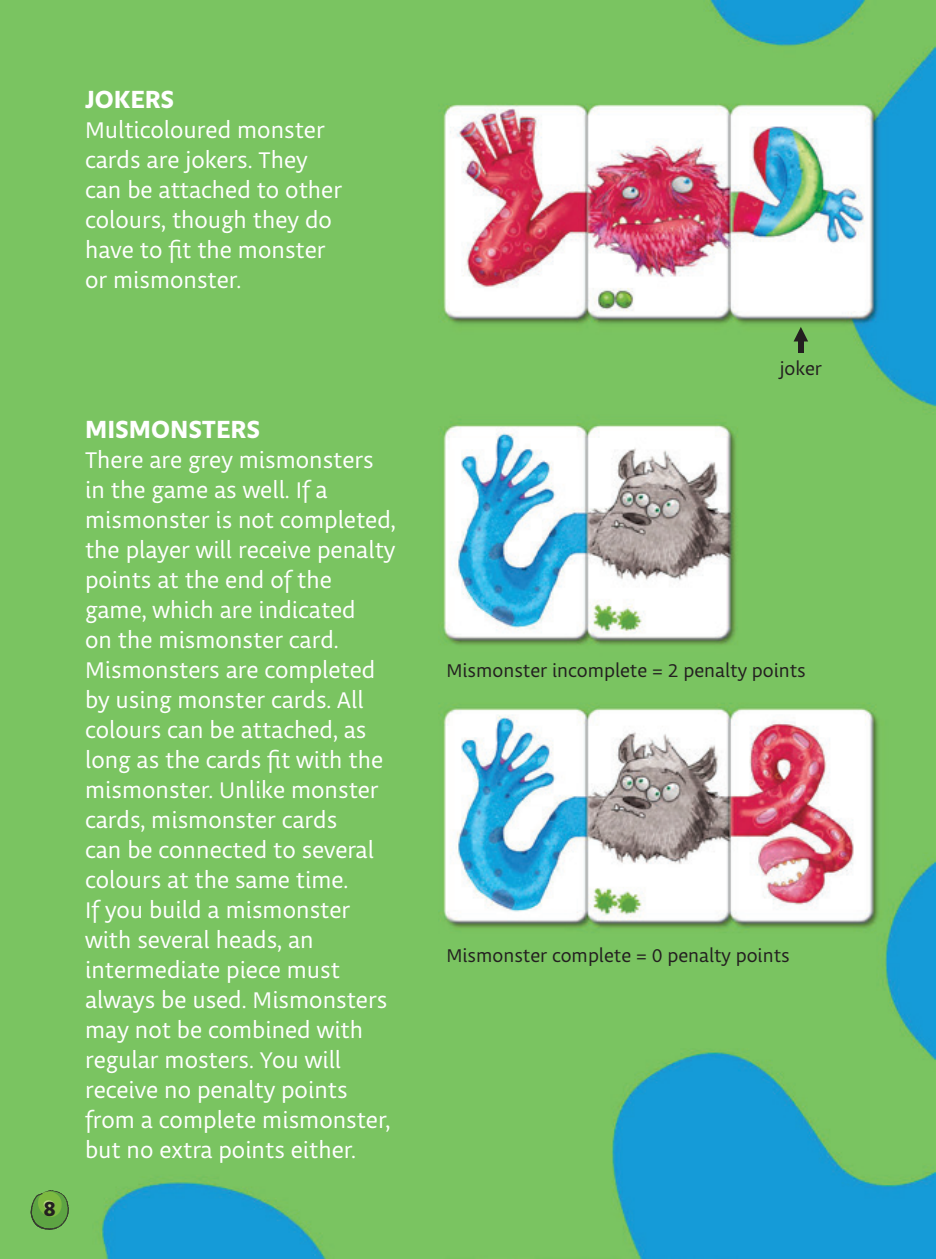
<style>
.page{position:relative;width:936px;height:1259px;background:#fff}
.page>*{position:absolute;margin:0;border:0;box-sizing:border-box;transform-origin:0 0}
.t1{font:700 25.5px "Obliqua Sans";color:#fff}
.t2{font:24px/30px "Obliqua Sans";color:#fff}
.t3{font:700 21px "Obliqua Sans";color:#231f20}
.t4{font:19.5px "Obliqua Sans";color:#231f20}
</style>
<div class="page">
<img style="left:0;top:0;width:935px;height:1259px">
<svg style="left:29px;top:1189px;width:41px;height:41px;background:#6dab4b"></svg>
<div style="left:798px;top:336px;width:5px;height:16px;background:#231f20"></div>
<svg style="left:793px;top:327px;width:15px;height:14px"></svg>
<p class="t1" style="left:85px;top:85px;width:91px">JOKERS</p>
<p class="t2" style="left:85px;top:116px;width:258px">Multicoloured monster cards are jokers. They can be attached to other colours, though they do have to fit the monster or mismonster.</p>
<p class="t3" style="left:43px;top:1197px;width:14px">8</p>
<p class="t1" style="left:85px;top:415px;width:176px">MISMONSTERS</p>
<p class="t2" style="left:85px;top:446px;width:312px">There are grey mismonsters in the game as well. If a mismonster is not completed, the player will receive penalty points at the end of the game, which are indicated<br>on the mismonster card.<br>Mismonsters are completed by using monster cards. All colours can be attached, as long as the cards fit with the mismonster. Unlike monster cards, mismonster cards<br>can be connected to several colours at the same time.<br>If you build a mismonster with several heads, an intermediate piece must always be used. Mismonsters may not be combined with regular mosters. You will receive no penalty points from a complete mismonster, but no extra points either.</p>
<p class="t4" style="left:779px;top:358px;width:44px">joker</p>
<p class="t4" style="left:446px;top:660px;width:361px">Mismonster incomplete = 2 penalty points</p>
<p class="t4" style="left:446px;top:944px;width:345px">Mismonster complete = 0 penalty points</p>
</div>
